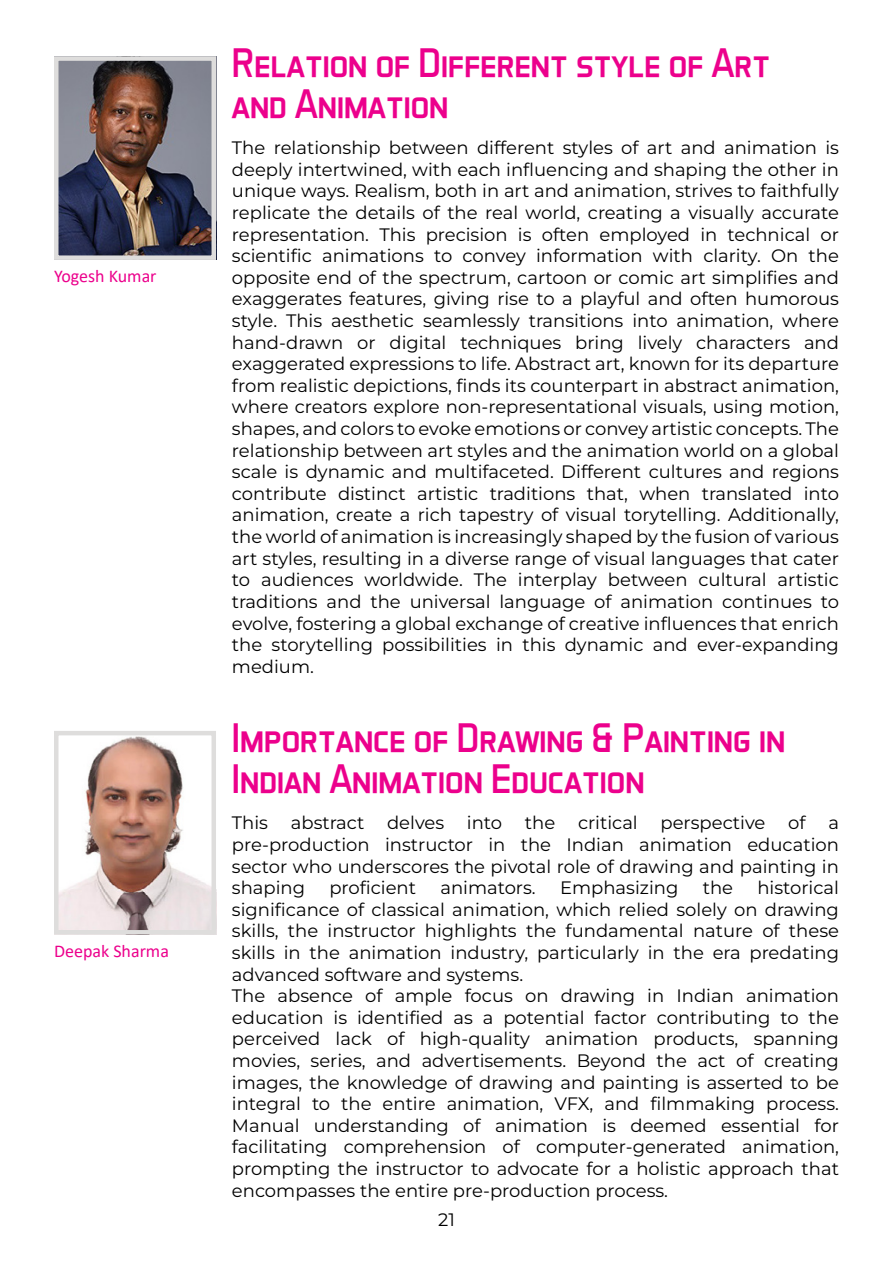
<style>
.page{position:relative;width:893px;height:1263px;background:#fff}
.page>*{position:absolute;margin:0;border:0;box-sizing:border-box;transform-origin:0 0}
.t1{font:42px/41.4px "Aero Matics Display";color:#ec008c}
.t2{font:18px/21.6px "Montserrat";color:#000;text-align:justify}
.t3{font:18px "Calibri";color:#ec008c}
</style>
<div class="page">
<img style="left:59px;top:736px;width:152px;height:193px">
<div style="left:54px;top:731px;width:162px;height:203px;border:4px solid #dedddc"></div>
<img style="left:59px;top:61px;width:152px;height:194px">
<div style="left:54px;top:56px;width:162px;height:204px;border:4px solid #dedddc"></div>
<p class="t3" style="left:54px;top:264px;width:104px">Yogesh Kumar</p>
<p class="t3" style="left:54px;top:939px;width:116px">Deepak Sharma</p>
<h1 class="t1" style="left:232px;top:41px;width:540px">Relation of Different style of Art and Animation</h1>
<p class="t2" style="left:232px;top:137px;width:609px">The relationship between different styles of art and animation is deeply intertwined, with each influencing and shaping the other in unique ways. Realism, both in art and animation, strives to faithfully replicate the details of the real world, creating a visually accurate representation. This precision is often employed in technical or scientific animations to convey information with clarity. On the opposite end of the spectrum, cartoon or comic art simplifies and exaggerates features, giving rise to a playful and often humorous style. This aesthetic seamlessly transitions into animation, where hand-drawn or digital techniques bring lively characters and exaggerated expressions to life. Abstract art, known for its departure from realistic depictions, finds its counterpart in abstract animation, where creators explore non-representational visuals, using motion, shapes, and colors to evoke emotions or convey artistic concepts. The relationship between art styles and the animation world on a global scale is dynamic and multifaceted. Different cultures and regions contribute distinct artistic traditions that, when translated into animation, create a rich tapestry of visual torytelling. Additionally, the world of animation is increasingly shaped by the fusion of various art styles, resulting in a diverse range of visual languages that cater to audiences worldwide. The interplay between cultural artistic traditions and the universal language of animation continues to evolve, fostering a global exchange of creative influences that enrich the storytelling possibilities in this dynamic and ever-expanding medium.</p>
<h1 class="t1" style="left:232px;top:716px;width:555px">Importance of Drawing &amp; Painting in<br>Indian Animation Education</h1>
<p class="t2" style="left:232px;top:812px;width:38px">This</p>
<p class="t2" style="left:291px;top:812px;width:75px">abstract</p>
<p class="t2" style="left:387px;top:812px;width:59px">delves</p>
<p class="t2" style="left:467px;top:812px;width:37px">into</p>
<p class="t2" style="left:525px;top:812px;width:32px">the</p>
<p class="t2" style="left:578px;top:812px;width:61px">critical</p>
<p class="t2" style="left:661px;top:812px;width:106px">perspective</p>
<p class="t2" style="left:788px;top:812px;width:19px">of</p>
<p class="t2" style="left:232px;top:812px;width:608px;text-indent:596px">a pre-production instructor in the Indian animation education sector who underscores the pivotal role of drawing and painting in shaping</p>
<p class="t2" style="left:329px;top:876px;width:88px">proficient</p>
<p class="t2" style="left:440px;top:876px;width:97px">animators.</p>
<p class="t2" style="left:560px;top:876px;width:120px">Emphasizing</p>
<p class="t2" style="left:703px;top:876px;width:32px">the</p>
<p class="t2" style="left:232px;top:876px;width:608px;text-align:left;text-indent:525px">historical significance of classical animation, which relied solely on drawing skills, the instructor highlights the fundamental nature of these skills in the animation industry, particularly in the era predating advanced software and systems.<br>The absence of ample focus on drawing in Indian animation education is identified as a potential factor contributing to the perceived lack of high-quality animation products, spanning movies, series, and advertisements. Beyond the act of creating images, the knowledge of drawing and painting is asserted to be integral to the entire animation, VFX, and filmmaking process.<br>Manual understanding of animation is deemed essential for facilitating comprehension of computer-generated animation, prompting the instructor to advocate for a holistic approach that encompasses the entire pre-production process.</p>
<p class="t2" style="left:438px;top:1209px;width:18px">21</p>
</div>
